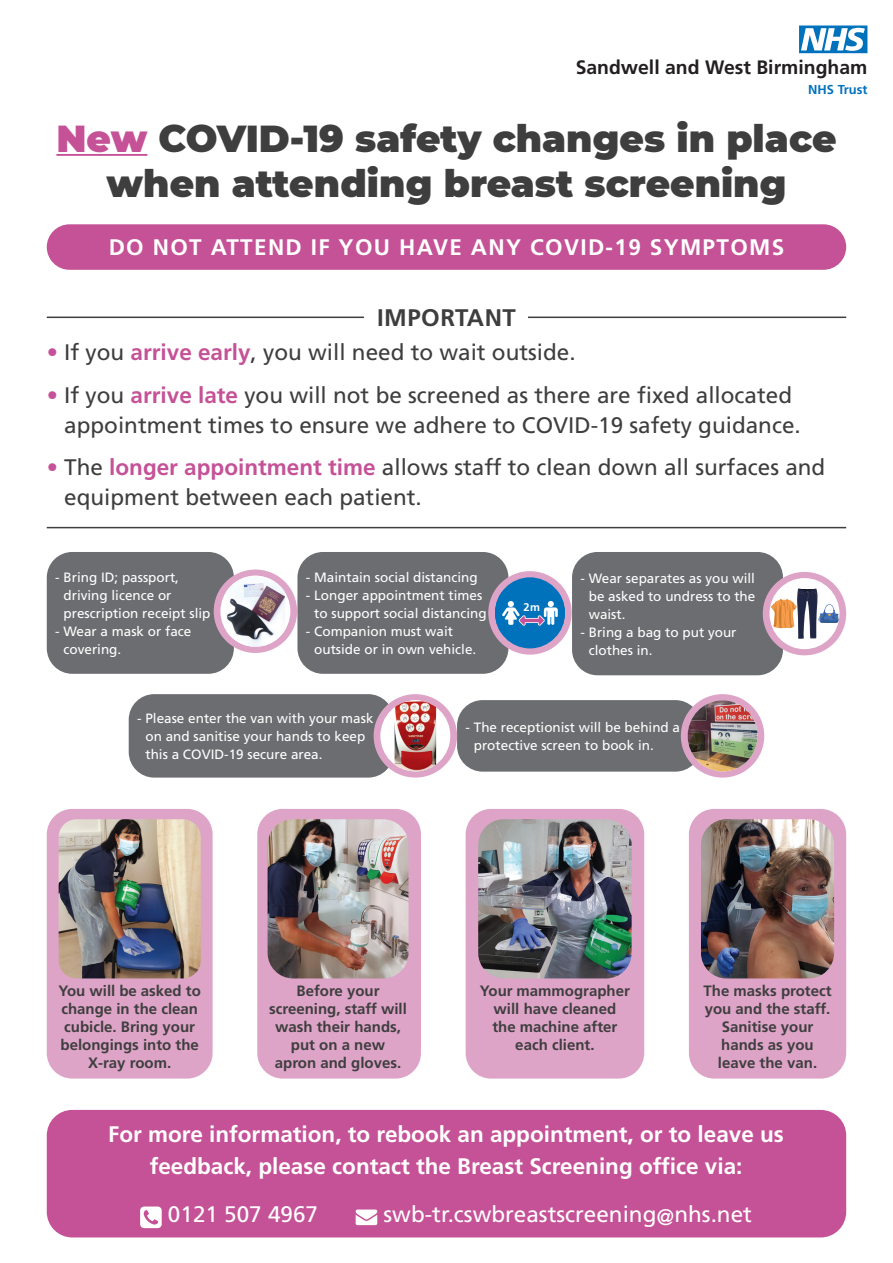
<style>
.page{position:relative;width:893px;height:1263px;background:#fff}
.page>*{position:absolute;margin:0;border:0;box-sizing:border-box;transform-origin:0 0}
.t1{font:900 37.5px/45px "Montserrat";color:#3e3e3f;text-align:center}
.t2{font:700 24px "Frutiger LT Std";letter-spacing:.02em;color:#3e3e3f}
.t3{font:22.5px/30px "Frutiger LT Std";color:#3e3e3f}
.t4{font:700 22.5px/31.5px "Frutiger LT Std";color:#fff;text-align:center}
.t5{font:22.5px "Frutiger LT Std";color:#fff}
.t6{font:700 22.5px "Frutiger LT Std";letter-spacing:.06em;color:#fff}
.t7{font:700 19.35px "Frutiger LT Std";color:#231f20}
.t8{font:700 15px/18px "Frutiger LT Std";color:#3e3e3f;text-align:center}
.t9{font:13.5px/18px "Frutiger LT Std";color:#fff}
.t10{font:700 12.9px "Frutiger LT Std";color:#0072bc}
.t11{font:700 11.1px "Frutiger LT Std";color:#fff}
.s1{color:#c55197}
.s2{font-weight:700;color:#c55197}
</style>
<div class="page">
<hr style="left:56px;top:154px;width:91px;height:2px;background:#c55197">
<svg style="left:799px;top:26px;width:68px;height:27px"></svg>
<div style="left:47px;top:1110px;width:799px;height:127px;background:#c55197;border-radius:26px"></div>
<svg style="left:140px;top:1206px;width:22px;height:22px"></svg>
<svg style="left:356px;top:1209px;width:21px;height:16px"></svg>
<hr style="left:47px;top:527px;width:799px;height:1px;background:#3e3e3f">
<div style="left:47px;top:224px;width:799px;height:46px;background:#c55197;border-radius:23px"></div>
<hr style="left:47px;top:317px;width:799px;height:1px;background:#3e3e3f">
<div style="left:365px;top:308px;width:163px;height:18px;background:#fff"></div>
<div style="left:47px;top:809px;width:166px;height:269px;background:#dea4c7;border-radius:26px"></div>
<img style="left:59px;top:819px;width:142px;height:159px">
<div style="left:257px;top:809px;width:164px;height:269px;background:#dea4c7;border-radius:26px"></div>
<img style="left:268px;top:819px;width:140px;height:159px">
<div style="left:466px;top:809px;width:178px;height:269px;background:#dea4c7;border-radius:26px"></div>
<img style="left:478px;top:819px;width:154px;height:159px">
<div style="left:689px;top:809px;width:157px;height:269px;background:#dea4c7;border-radius:26px"></div>
<img style="left:701px;top:819px;width:133px;height:159px">
<div style="left:457px;top:700px;width:244px;height:72px;background:#6c6d70;border-radius:26px"></div>
<div style="left:681px;top:694px;width:83px;height:83px;background:#dea4c7;border-radius:50%"></div>
<img style="left:688px;top:700px;width:69px;height:71px">
<div style="left:572px;top:552px;width:211px;height:123px;background:#6c6d70;border-radius:26px"></div>
<div style="left:763px;top:572px;width:83px;height:83px;background:#dea4c7;border-radius:50%"></div>
<div style="left:769px;top:578px;width:70px;height:71px;background:#fff;border-radius:50%"></div>
<svg style="left:771px;top:588px;width:69px;height:51px"></svg>
<div style="left:47px;top:552px;width:187px;height:122px;background:#6c6d70;border-radius:26px"></div>
<div style="left:214px;top:569px;width:83px;height:84px;background:#dea4c7;border-radius:50%"></div>
<div style="left:220px;top:576px;width:70px;height:71px;background:#fff;border-radius:50%"></div>
<img style="left:226px;top:576px;width:59px;height:71px">
<div style="left:297px;top:552px;width:211px;height:122px;background:#6c6d70;border-radius:26px"></div>
<div style="left:488px;top:571px;width:84px;height:84px;background:#dea4c7;border-radius:50%"></div>
<div style="left:495px;top:577px;width:70px;height:71px;background:#0072bc;border-radius:50%"></div>
<svg style="left:495px;top:591px;width:70px;height:44px"></svg>
<div style="left:129px;top:694px;width:265px;height:83px;background:#6c6d70;border-radius:26px"></div>
<div style="left:374px;top:694px;width:83px;height:83px;background:#dea4c7;border-radius:50%"></div>
<div style="left:380px;top:700px;width:70px;height:71px;background:#fff;border-radius:50%"></div>
<img style="left:395px;top:700px;width:41px;height:71px">
<h3 class="t7" style="left:576px;top:56px;width:293px">Sandwell and West Birmingham</h3>
<p class="t10" style="left:808px;top:82px;width:61px">NHS Trust</p>
<h1 class="t1" style="left:56px;top:114px;width:782px"><span class="s1">New</span> COVID-19 safety changes in place when attending breast screening</h1>
<h3 class="t6" style="left:109px;top:234px;width:677px">DO NOT ATTEND IF YOU HAVE ANY COVID-19 SYMPTOMS</h3>
<h2 class="t2" style="left:377px;top:304px;width:140px">IMPORTANT</h2>
<h3 class="t3" style="left:47px;top:337px;width:530px"><span class="s1">•</span> If you <span class="s2">arrive early</span>, you will need to wait outside.</h3>
<h3 class="t3" style="left:64px;top:380px;width:738px;text-indent:-18px"><span class="s1">•</span> If you <span class="s2">arrive late</span> you will not be screened as there are fixed allocated appointment times to ensure we adhere to COVID-19 safety guidance.</h3>
<h3 class="t3" style="left:64px;top:453px;width:763px;text-indent:-18px"><span class="s1">•</span> The <span class="s2">longer appointment time</span> allows staff to clean down all surfaces and equipment between each patient.</h3>
<p class="t9" style="left:64px;top:568px;width:149px;text-indent:-8px">- Bring ID; passport, driving licence or prescription receipt slip</p>
<p class="t9" style="left:64px;top:622px;width:129px;text-indent:-8px">- Wear a mask or face covering.</p>
<p class="t9" style="left:306px;top:568px;width:173px">- Maintain social distancing</p>
<p class="t9" style="left:314px;top:586px;width:174px;text-indent:-8px">- Longer appointment times to support social distancing</p>
<p class="t9" style="left:314px;top:622px;width:164px;text-indent:-8px">- Companion must wait outside or in own vehicle.</p>
<p class="t11" style="left:523px;top:601px;width:18px">2m</p>
<p class="t9" style="left:589px;top:569px;width:168px;text-align:justify;text-indent:-8px">- Wear separates as you will be asked to undress to the waist.</p>
<p class="t9" style="left:589px;top:623px;width:149px;text-indent:-8px">- Bring a bag to put your clothes in.</p>
<p class="t9" style="left:145px;top:709px;width:230px;text-indent:-8px">- Please enter the van with your mask on and sanitise your hands to keep this a COVID-19 secure area.</p>
<p class="t9" style="left:474px;top:718px;width:208px;text-indent:-8px">- The receptionist will be behind a protective screen to book in.</p>
<p class="t8" style="left:58px;top:982px;width:144px">You will be asked to change in the clean cubicle. Bring your belongings into the<br>X-ray room.</p>
<p class="t8" style="left:269px;top:982px;width:139px">Before your screening, staff will wash their hands, put on a new apron and gloves.</p>
<p class="t8" style="left:480px;top:982px;width:151px">Your mammographer will have cleaned<br>the machine after each client.</p>
<p class="t8" style="left:703px;top:982px;width:130px">The masks protect you and the staff.<br>Sanitise your hands as you leave the van.</p>
<h3 class="t4" style="left:108px;top:1119px;width:677px">For more information, to rebook an appointment, or to leave us feedback, please contact the Breast Screening office via:</h3>
<h3 class="t5" style="left:168px;top:1201px;width:152px">0121 507 4967</h3>
<h3 class="t5" style="left:383px;top:1201px;width:370px">swb-tr.cswbreastscreening@nhs.net</h3>
</div>
